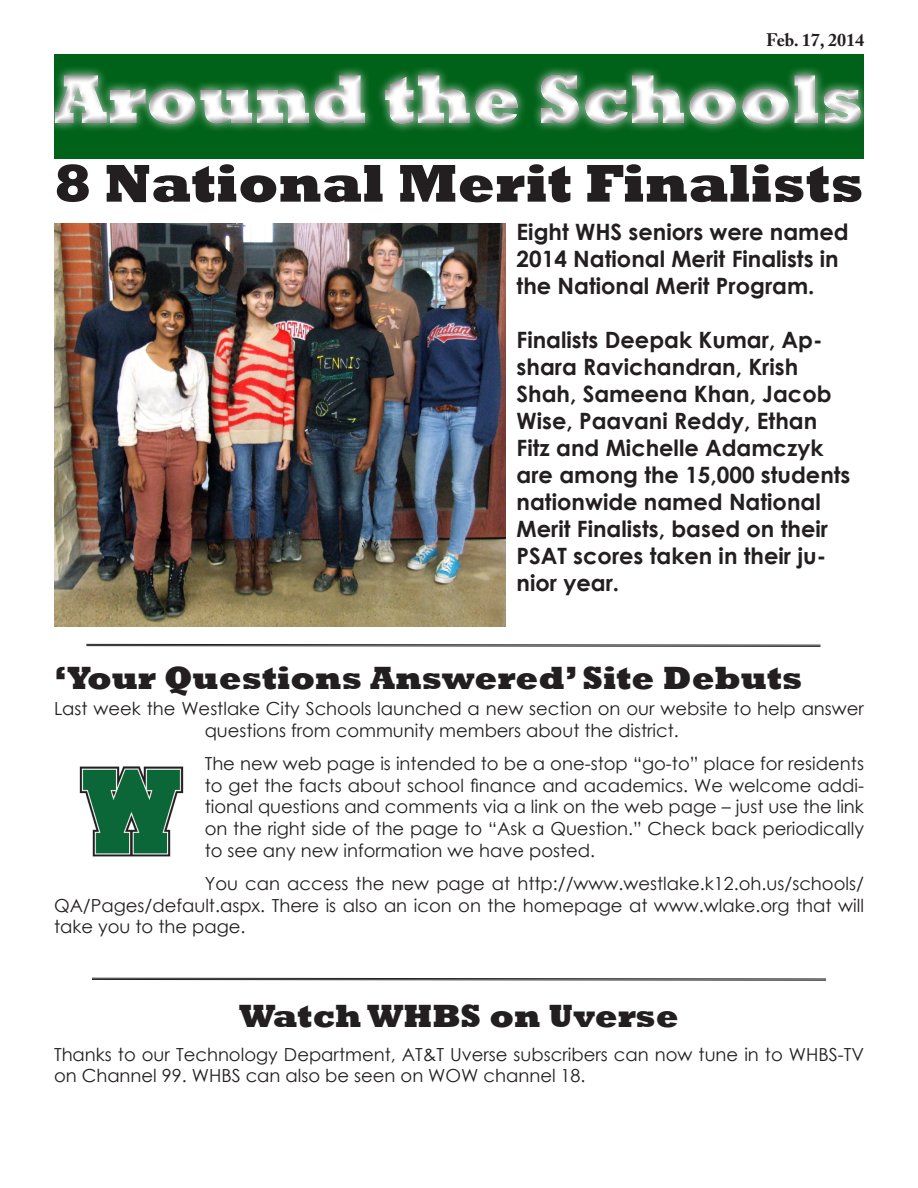
<style>
.page{position:relative;width:918px;height:1188px;background:#fff}
.page>*{position:absolute;margin:0;border:0;box-sizing:border-box;transform-origin:0 0}
.t1{font:800 70.5px "Rockwell";color:#fff}
.Head_2{font:800 54px "Rockwell";color:#231f20}
.Head_3{font:800 33px "Rockwell";color:#231f20}
.Body_2{font:800 33px "Rockwell";color:#231f20}
.Upper_Right{font:700 22.5px/27px "Century Gothic";color:#231f20}
.Body_2-2{font:18px/21.6px "Century Gothic";color:#231f20}
.Upper_Right-2{font:700 18px "Adobe Caslon Pro";color:#231f20}
</style>
<div class="page">
<img style="left:54px;top:224px;width:452px;height:403px">
<div style="left:54px;top:54px;width:809px;height:105px;background:#006219"></div>
<img style="left:79px;top:766px;width:105px;height:91px">
<div style="left:45px;top:65px;width:825px;height:68px;background:#fff"></div>
<div style="left:48px;top:66px;width:820px;height:67px;background:#231f20;opacity:.5"></div>
<svg style="left:86px;top:644px;width:735px;height:3px;background:#727070"></svg>
<svg style="left:92px;top:978px;width:734px;height:2px"></svg>
<p class="Upper_Right-2" style="left:766px;top:29px;width:99px">Feb. 17, 2014</p>
<h1 class="t1" style="left:54px;top:59px;width:811px">Around the Schools</h1>
<p class="Head_2" style="left:54px;top:152px;width:811px">8 National Merit Finalists</p>
<p class="Upper_Right" style="left:517px;top:218px;width:334px">Eight WHS seniors were named<br>2014 National Merit Finalists in the National Merit Program.</p>
<p class="Upper_Right" style="left:517px;top:326px;width:335px">Finalists Deepak Kumar, Ap&shy;shara Ravichandran, Krish<br>Shah, Sameena Khan, Jacob<br>Wise, Paavani Reddy, Ethan<br>Fitz and Michelle Adamczyk are among the 15,000 students nationwide named National<br>Merit Finalists, based on their<br>PSAT scores taken in their ju&shy;nior year.</p>
<p class="Head_3" style="left:54px;top:659px;width:750px">‘Your Questions Answered’ Site Debuts</p>
<p class="Body_2-2" style="left:205px;top:697px;width:661px;text-indent:-151px">Last week the Westlake City Schools launched a new section on our website to help answer questions from community members about the district.</p>
<p class="Body_2-2" style="left:205px;top:753px;width:661px;text-align:justify">The new web page is intended to be a one-stop “go-to” place for residents to get the facts about school finance and academics. We welcome addi&shy;tional questions and comments via a link on the web page – just use the link on the right side of the page to “Ask a Question.” Check back periodically to see any new information we have posted.</p>
<p class="Body_2-2" style="left:54px;top:873px;width:812px;text-align:justify;text-indent:151px">You can access the new page at http://www.westlake.k12.oh.us/schools/ QA/Pages/default.aspx. There is also an icon on the homepage at www.wlake.org that will take you to the page.</p>
<p class="Body_2" style="left:239px;top:997px;width:441px">Watch WHBS on Uverse</p>
<p class="Body_2-2" style="left:54px;top:1043px;width:812px">Thanks to our Technology Department, AT&amp;T Uverse subscribers can now tune in to WHBS-TV on Channel 99. WHBS can also be seen on WOW channel 18.</p>
</div>
